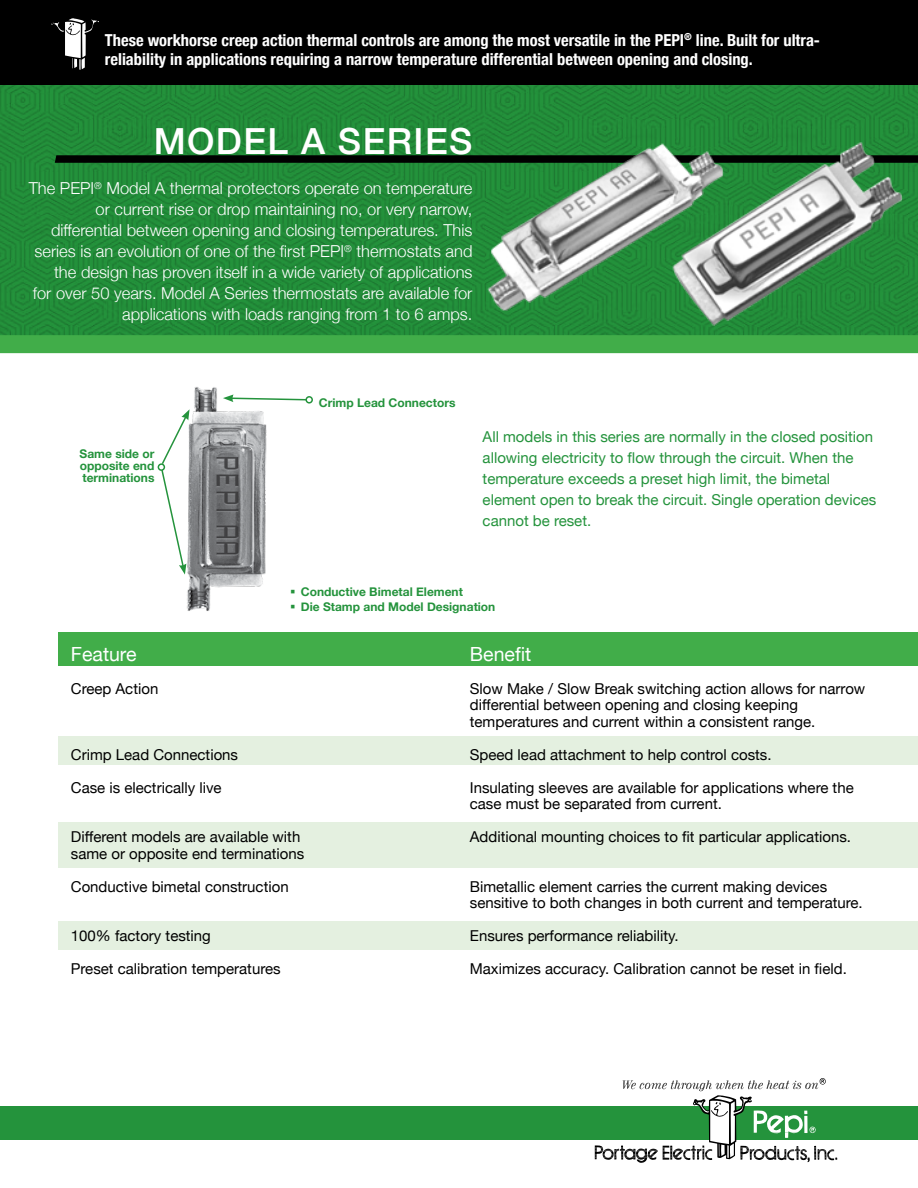
<style>
.page{position:relative;width:918px;height:1188px;background:#fff}
.page>*{position:absolute;margin:0;border:0;box-sizing:border-box;transform-origin:0 0}
.t1{font:500 36px "Helvetica Neue";letter-spacing:.04em;color:#fff}
.t2{font:19.5px "Helvetica Neue";color:#fff}
.t3{font:300 16.5px/21px "Helvetica Neue";color:#fff;text-align:right}
.t4{font:700 condensed 16.5px/19.8px "Helvetica Neue";color:#fff}
.t5{font:15px/16.5px "Helvetica Neue";color:#000}
.t6{font:15px/21px "Helvetica Neue";color:#24933c}
.t7{font:700 12px/12px "Helvetica Neue";color:#24933c;text-align:justify}
</style>
<div class="page">
<img style="left:157px;top:387px;width:110px;height:224px">
<div style="left:58px;top:736px;width:860px;height:29px;background:#e4f0e0"></div>
<div style="left:58px;top:921px;width:860px;height:29px;background:#e4f0e0"></div>
<div style="left:58px;top:822px;width:860px;height:46px;background:#e4f0e0"></div>
<div style="left:58px;top:632px;width:860px;height:34px;background:#41ad49"></div>
<svg style="left:0;top:84px;width:918px;height:251px;background:#218937"></svg>
<div style="left:0;top:1106px;width:918px;height:34px;background:#24933c"></div>
<svg style="left:595px;top:1078px;width:242px;height:85px"></svg>
<div style="left:56px;top:155px;width:862px;height:8px;background:#000"></div>
<div style="left:0;top:0;width:918px;height:84px;background:#000"></div>
<svg style="left:51px;top:18px;width:48px;height:52px"></svg>
<div style="left:0;top:335px;width:918px;height:18px;background:#41ad49"></div>
<div style="left:305px;top:396px;width:8px;height:8px;border:2px solid #24933c;border-radius:50%"></div>
<svg style="left:223px;top:394px;width:85px;height:8px"></svg>
<div style="left:158px;top:463px;width:7px;height:8px;border:2px solid #24933c;border-radius:50%"></div>
<img style="left:427px;top:113px;width:491px;height:241px">
<svg style="left:160px;top:409px;width:30px;height:166px"></svg>
<p class="t4" style="left:105px;top:29px;width:717px">These workhorse creep action thermal controls are among the most versatile in the PEPI<sup>®</sup> line. Built for ultra&shy;reliability in applications requiring a narrow temperature differential between opening and closing.</p>
<h1 class="t1" style="left:154px;top:112px;width:320px">MODEL A SERIES</h1>
<p class="t3" style="left:29px;top:177px;width:445px">The PEPI<sup>®</sup> Model A thermal protectors operate on temperature or current rise or drop maintaining no, or very narrow, differential between opening and closing temperatures. This series is an evolution of one of the first PEPI<sup>®</sup> thermostats and the design has proven itself in a wide variety of applications<br>for over 50 years. Model A Series thermostats are available for applications with loads ranging from 1 to 6 amps.</p>
<p class="t7" style="left:80px;top:448px;width:76px">Same side or opposite end terminations</p>
<p class="t7" style="left:319px;top:397px;width:138px">Crimp Lead Connectors</p>
<p class="t6" style="left:483px;top:427px;width:395px">All models in this series are normally in the closed position allowing electricity to flow through the circuit. When the temperature exceeds a preset high limit, the bimetal element open to break the circuit. Single operation devices cannot be reset.</p>
<p class="t7" style="left:301px;top:585px;width:196px;line-height:15px">Conductive Bimetal Element<br>Die Stamp and Model Designation</p>
<h2 class="t2" style="left:71px;top:640px;width:67px">Feature</h2>
<h2 class="t2" style="left:470px;top:640px;width:63px">Benefit</h2>
<p class="t5" style="left:71px;top:681px;width:89px">Creep Action</p>
<p class="t5" style="left:470px;top:681px;width:397px">Slow Make / Slow Break switching action allows for narrow differential between opening and closing keeping temperatures and current within a consistent range.</p>
<p class="t5" style="left:71px;top:747px;width:169px">Crimp Lead Connections</p>
<p class="t5" style="left:470px;top:747px;width:303px">Speed lead attachment to help control costs.</p>
<p class="t5" style="left:71px;top:780px;width:152px">Case is electrically live</p>
<p class="t5" style="left:470px;top:780px;width:385px">Insulating sleeves are available for applications where the case must be separated from current.</p>
<p class="t5" style="left:71px;top:829px;width:231px">Different models are available with</p>
<p class="t5" style="left:470px;top:829px;width:383px">Additional mounting choices to fit particular applications.</p>
<p class="t5" style="left:71px;top:846px;width:235px">same or opposite end terminations</p>
<p class="t5" style="left:71px;top:879px;width:219px">Conductive bimetal construction</p>
<p class="t5" style="left:470px;top:879px;width:394px">Bimetallic element carries the current making devices sensitive to both changes in both current and temperature.</p>
<p class="t5" style="left:71px;top:928px;width:142px">100% factory testing</p>
<p class="t5" style="left:470px;top:928px;width:210px">Ensures performance reliability.</p>
<p class="t5" style="left:71px;top:961px;width:211px">Preset calibration temperatures</p>
<p class="t5" style="left:470px;top:961px;width:378px">Maximizes accuracy. Calibration cannot be reset in field.</p>
</div>
